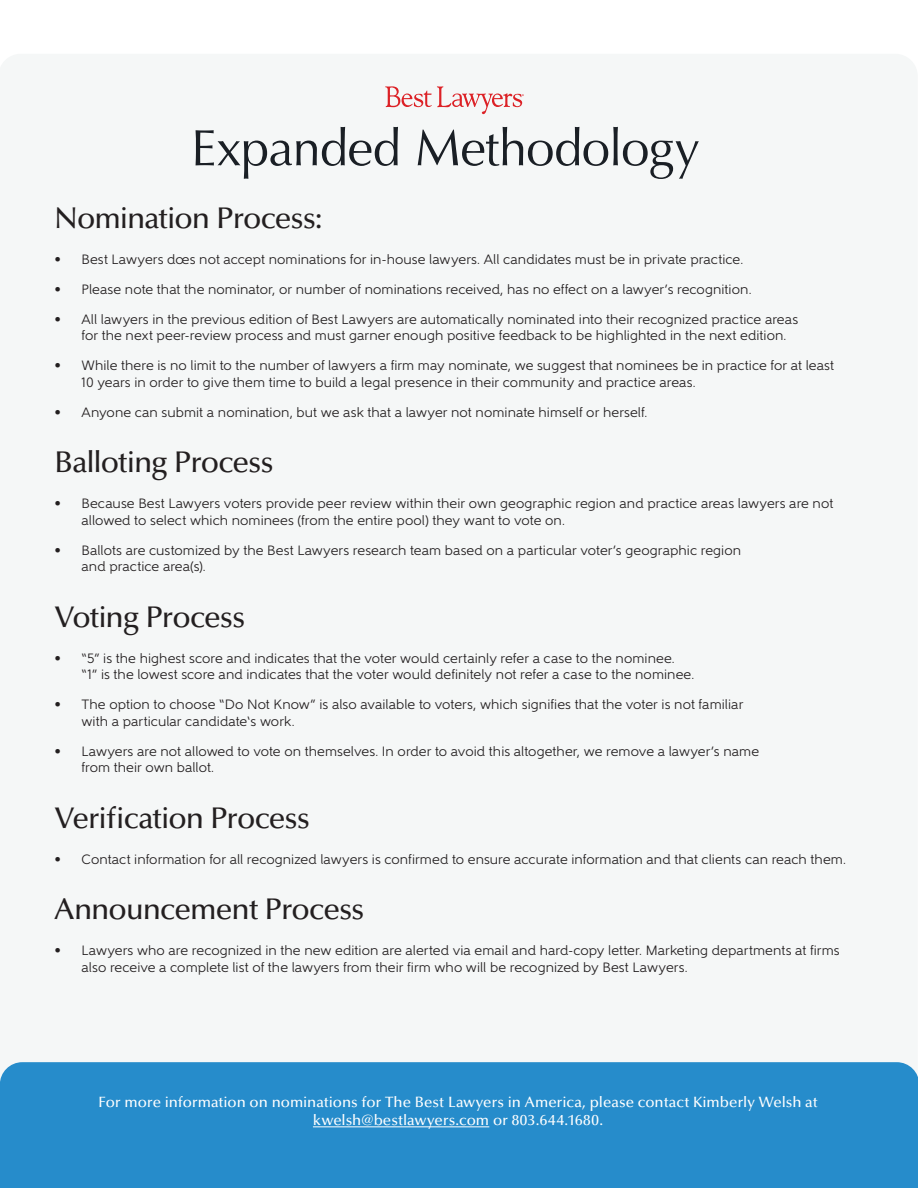
<style>
.page{position:relative;width:918px;height:1188px;background:#fff}
.page>*{position:absolute;margin:0;border:0;box-sizing:border-box;transform-origin:0 0}
.t1{font:51px "Optima LT Pro";letter-spacing:-.015em;color:#1a1f25}
.t2{font:500 30px "Optima LT Pro";letter-spacing:-.03em;color:#231f20}
.t3{font:500 15px/18px "Optima LT Pro";color:#fff;text-align:center}
.t4{font:13.5px/16.5px "Gentleman 500";letter-spacing:.005em;color:#231f20}
</style>
<div class="page">
<div style="left:0;top:1062px;width:918px;height:126px;background:#268ccb"></div>
<hr style="left:313px;top:1126px;width:176px;height:1px;background:#fff">
<svg style="left:385px;top:86px;width:139px;height:28px"></svg>
<h1 class="t1" style="left:191px;top:116px;width:510px">Expanded Methodology</h1>
<h2 class="t2" style="left:55px;top:199px;width:270px">Nomination Process:</h2>
<p class="t4" style="left:55px;top:251px;width:690px">• Best Lawyers does not accept nominations for in-house lawyers. All candidates must be in private practice.</p>
<p class="t4" style="left:55px;top:281px;width:699px">• Please note that the nominator, or number of nominations received, has no effect on a lawyer’s recognition.</p>
<p class="t4" style="left:82px;top:311px;width:718px;text-indent:-27px">• All lawyers in the previous edition of Best Lawyers are automatically nominated into their recognized practice areas for the next peer-review process and must garner enough positive feedback to be highlighted in the next edition.</p>
<p class="t4" style="left:82px;top:357px;width:754px;text-indent:-27px">• While there is no limit to the number of lawyers a firm may nominate, we suggest that nominees be in practice for at least<br>10 years in order to give them time to build a legal presence in their community and practice areas.</p>
<p class="t4" style="left:55px;top:404px;width:594px">• Anyone can submit a nomination, but we ask that a lawyer not nominate himself or herself.</p>
<h2 class="t2" style="left:55px;top:443px;width:221px">Balloting Process</h2>
<p class="t4" style="left:82px;top:495px;width:753px;text-indent:-27px">• Because Best Lawyers voters provide peer review within their own geographic region and practice areas lawyers are not allowed to select which nominees (from the entire pool) they want to vote on.</p>
<p class="t4" style="left:82px;top:542px;width:661px;text-indent:-27px">• Ballots are customized by the Best Lawyers research team based on a particular voter’s geographic region and practice area(s).</p>
<h2 class="t2" style="left:55px;top:598px;width:192px">Voting Process</h2>
<p class="t4" style="left:82px;top:650px;width:614px;text-indent:-27px">• “5” is the highest score and indicates that the voter would certainly refer a case to the nominee.<br>“1” is the lowest score and indicates that the voter would definitely not refer a case to the nominee.</p>
<p class="t4" style="left:82px;top:696px;width:663px;text-indent:-27px">• The option to choose “Do Not Know” is also available to voters, which signifies that the voter is not familiar with a particular candidate‘s work.</p>
<p class="t4" style="left:82px;top:743px;width:679px;text-indent:-27px">• Lawyers are not allowed to vote on themselves. In order to avoid this altogether, we remove a lawyer’s name from their own ballot.</p>
<h2 class="t2" style="left:55px;top:799px;width:257px">Verification Process</h2>
<p class="t4" style="left:55px;top:851px;width:793px">• Contact information for all recognized lawyers is confirmed to ensure accurate information and that clients can reach them.</p>
<h2 class="t2" style="left:55px;top:890px;width:312px">Announcement Process</h2>
<p class="t4" style="left:82px;top:942px;width:760px;text-indent:-27px">• Lawyers who are recognized in the new edition are alerted via email and hard-copy letter. Marketing departments at firms also receive a complete list of the lawyers from their firm who will be recognized by Best Lawyers.</p>
<p class="t3" style="left:98px;top:1093px;width:721px">For more information on nominations for The Best Lawyers in America, please contact Kimberly Welsh at kwelsh@bestlawyers.com or 803.644.1680.</p>
</div>
